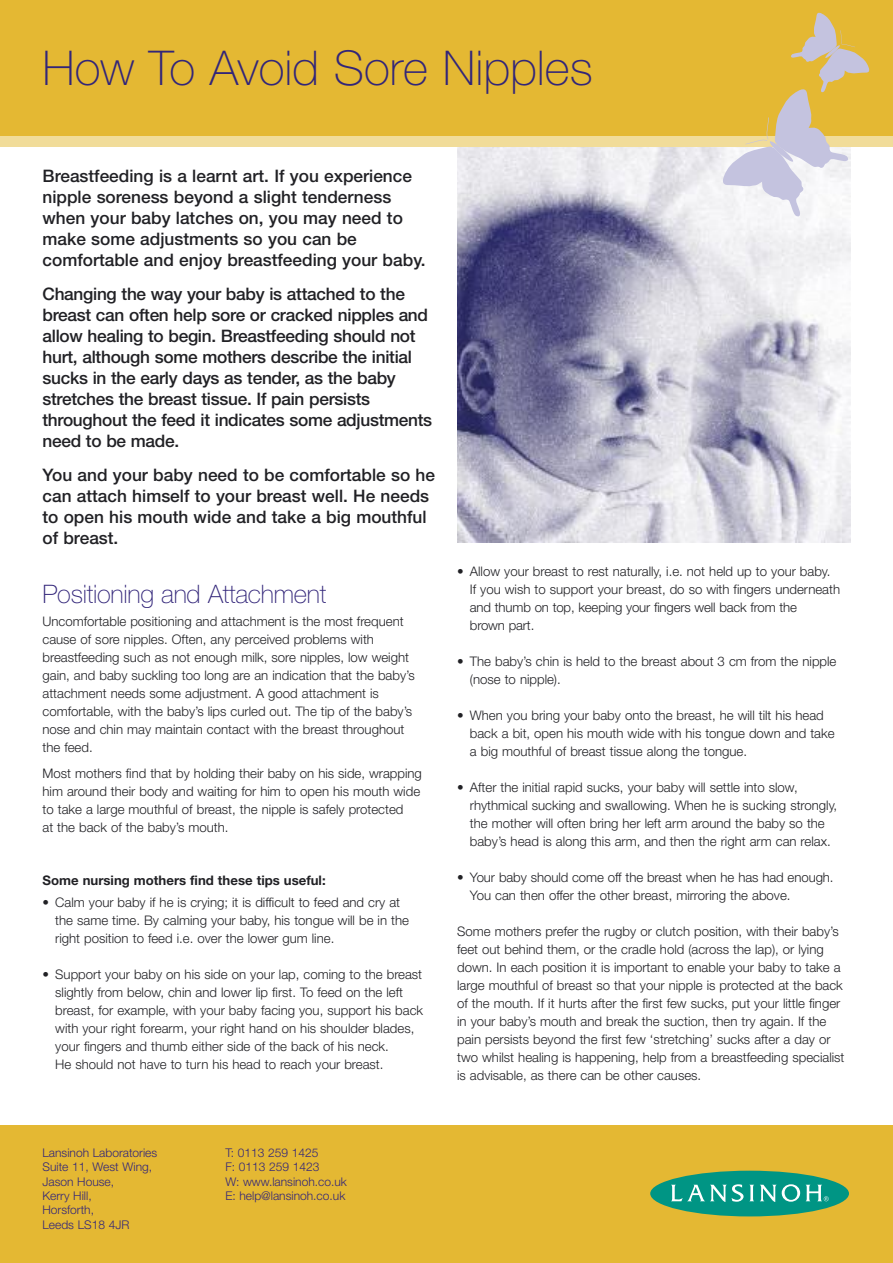
<style>
.page{position:relative;width:893px;height:1263px;background:#fff}
.page>*{position:absolute;margin:0;border:0;box-sizing:border-box;transform-origin:0 0}
.t1{font:100 48px "Helvetica Neue";color:#322579}
.t2{font:100 25.5px "Helvetica Neue";letter-spacing:-.01em;color:#322579}
.t3{font:500 17.25px/21px "Helvetica Neue";letter-spacing:-.015em;color:#212125}
.t4{font:300 13.2px/18px "Helvetica Neue";color:#212125}
.t5{font:700 13.2px "Helvetica Neue";color:#212125}
.t6{font:300 12px/14.4px "Helvetica Neue";color:#322579}
</style>
<div class="page">
<div style="left:0;top:1125px;width:893px;height:138px;background:#e4b833"></div>
<svg style="left:650px;top:1171px;width:199px;height:45px"></svg>
<img style="left:457px;top:147px;width:393px;height:395px">
<div style="left:0;top:0;width:893px;height:136px;background:#e4b833"></div>
<div style="left:0;top:136px;width:893px;height:11px;background:#f1dc99"></div>
<svg style="left:723px;top:13px;width:146px;height:203px"></svg>
<h1 class="t1" style="left:43px;top:51px;width:552px">How To Avoid Sore Nipples</h1>
<h3 class="t3" style="left:43px;top:167px;width:384px">Breastfeeding is a learnt art. If you experience nipple soreness beyond a slight tenderness when your baby latches on, you may need to make some adjustments so you can be comfortable and enjoy breastfeeding your baby.</h3>
<p class="t3" style="left:43px;top:285px;width:391px">Changing the way your baby is attached to the breast can often help sore or cracked nipples and allow healing to begin. Breastfeeding should not hurt, although some mothers describe the initial sucks in the early days as tender, as the baby stretches the breast tissue. If pain persists throughout the feed it indicates some adjustments need to be made.</p>
<h3 class="t3" style="left:43px;top:466px;width:394px">You and your baby need to be comfortable so he can attach himself to your breast well. He needs to open his mouth wide and take a big mouthful of breast.</h3>
<h2 class="t2" style="left:43px;top:585px;width:285px">Positioning and Attachment</h2>
<p class="t4" style="left:43px;top:613px;width:374px">Uncomfortable positioning and attachment is the most frequent cause of sore nipples. Often, any perceived problems with breastfeeding such as not enough milk, sore nipples, low weight gain, and baby suckling too long are an indication that the baby’s attachment needs some adjustment. A good attachment is comfortable, with the baby’s lips curled out. The tip of the baby’s nose and chin may maintain contact with the breast throughout the feed.</p>
<p class="t4" style="left:43px;top:766px;width:381px">Most mothers find that by holding their baby on his side, wrapping him around their body and waiting for him to open his mouth wide to take a large mouthful of breast, the nipple is safely protected<br>at the back of the baby’s mouth.</p>
<p class="t5" style="left:43px;top:875px;width:285px">Some nursing mothers find these tips useful:</p>
<p class="t4" style="left:55px;top:894px;width:355px;text-indent:-13px">• Calm your baby if he is crying; it is difficult to feed and cry at the same time. By calming your baby, his tongue will be in the right position to feed i.e. over the lower gum line.</p>
<p class="t4" style="left:55px;top:966px;width:369px;text-indent:-13px">• Support your baby on his side on your lap, coming to the breast slightly from below, chin and lower lip first. To feed on the left breast, for example, with your baby facing you, support his back with your right forearm, your right hand on his shoulder blades, your fingers and thumb either side of the back of his neck.<br>He should not have to turn his head to reach your breast.</p>
<p class="t4" style="left:470px;top:563px;width:372px;text-indent:-13px">• Allow your breast to rest naturally, i.e. not held up to your baby.<br>If you wish to support your breast, do so with fingers underneath and thumb on top, keeping your fingers well back from the<br>brown part.</p>
<p class="t4" style="left:470px;top:653px;width:368px;text-indent:-13px">• The baby’s chin is held to the breast about 3 cm from the nipple (nose to nipple).</p>
<p class="t4" style="left:470px;top:707px;width:366px;text-indent:-13px">• When you bring your baby onto the breast, he will tilt his head back a bit, open his mouth wide with his tongue down and take a big mouthful of breast tissue along the tongue.</p>
<p class="t4" style="left:470px;top:779px;width:369px;text-indent:-13px">• After the initial rapid sucks, your baby will settle into slow, rhythmical sucking and swallowing. When he is sucking strongly, the mother will often bring her left arm around the baby so the baby’s head is along this arm, and then the right arm can relax.</p>
<p class="t4" style="left:470px;top:869px;width:365px;text-indent:-13px">• Your baby should come off the breast when he has had enough.<br>You can then offer the other breast, mirroring the above.</p>
<p class="t4" style="left:457px;top:923px;width:389px">Some mothers prefer the rugby or clutch position, with their baby’s feet out behind them, or the cradle hold (across the lap), or lying down. In each position it is important to enable your baby to take a large mouthful of breast so that your nipple is protected at the back of the mouth. If it hurts after the first few sucks, put your little finger in your baby’s mouth and break the suction, then try again. If the pain persists beyond the first few ‘stretching’ sucks after a day or two whilst healing is happening, help from a breastfeeding specialist is advisable, as there can be other causes.</p>
<p class="t6" style="left:43px;top:1146px;width:116px">Lansinoh Laboratories<br>Suite 11, West Wing,<br>Jason House,<br>Kerry Hill,<br>Horsforth,<br>Leeds LS18 4JR</p>
<p class="t6" style="left:225px;top:1146px;width:123px">T: 0113 259 1425<br>F: 0113 259 1423<br>W: www.lansinoh.co.uk<br>E: help@lansinoh.co.uk</p>
</div>
